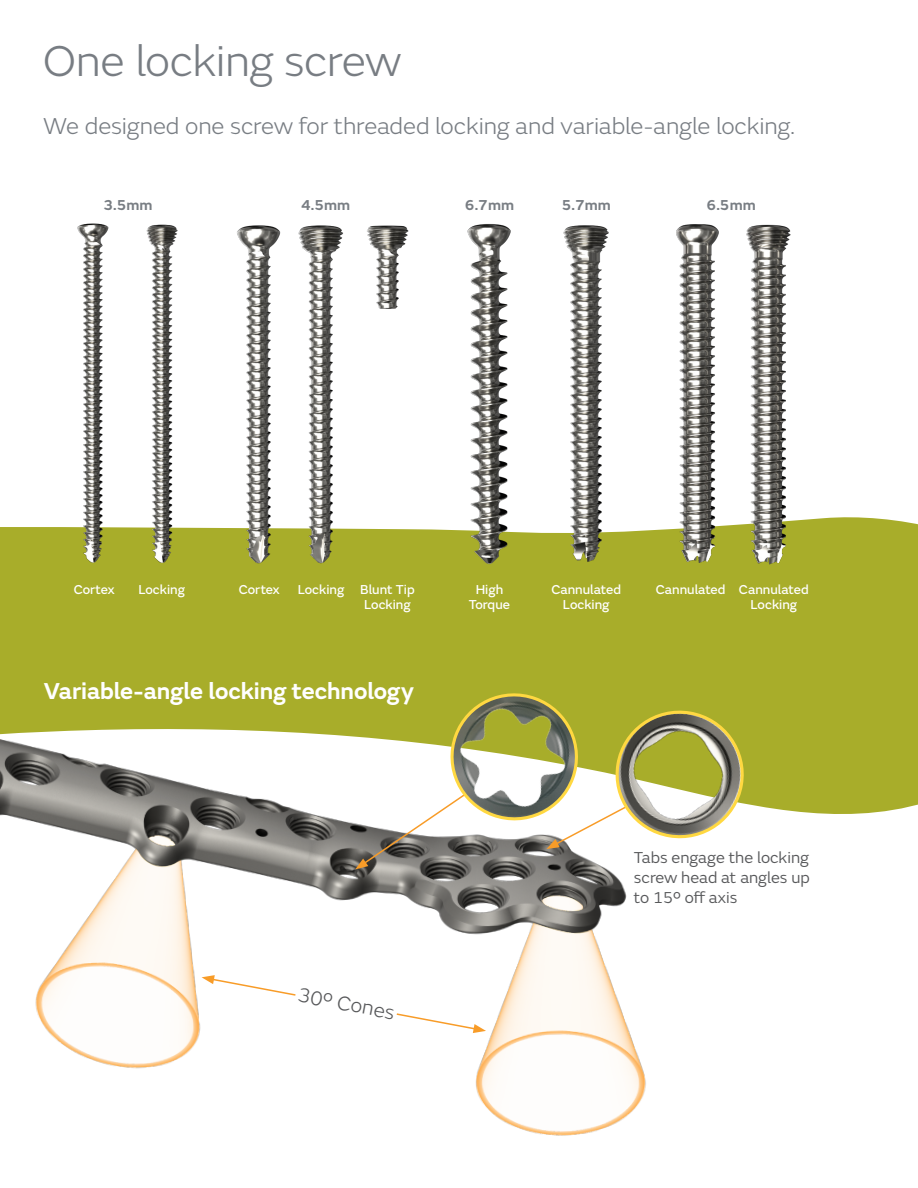
<style>
.page{position:relative;width:918px;height:1188px;background:#fff}
.page>*{position:absolute;margin:0;border:0;box-sizing:border-box;transform-origin:0 0}
.Headline{font:300 45px "SN Emeric";letter-spacing:-.01em;color:#787d83}
.Stand_First{font:300 24px "SN Emeric";letter-spacing:-.005em;color:#787d83}
.Stand_First-2{font:600 24px "SN Emeric";letter-spacing:-.005em;color:#fff}
.Body{font:300 21px "SN Emeric";color:#57585a}
.Body-2{font:16.5px/19.8px "SN Emeric";color:#57585a;text-align:justify}
.Default{font:600 15px "SN Emeric";color:#787d83}
.Default-2{font:13.5px/15px "SN Emeric Core";color:#fff;text-align:center}
</style>
<div class="page">
<div style="left:0;top:517px;width:918px;height:297px;background:#a8ad2a"></div>
<img style="left:75px;top:223px;width:38px;height:344px">
<img style="left:145px;top:224px;width:33px;height:339px">
<img style="left:237px;top:225px;width:45px;height:341px">
<img style="left:298px;top:225px;width:46px;height:343px">
<img style="left:367px;top:225px;width:42px;height:84px">
<img style="left:467px;top:224px;width:44px;height:342px">
<img style="left:563px;top:225px;width:46px;height:341px">
<img style="left:676px;top:225px;width:42px;height:338px">
<img style="left:744px;top:224px;width:52px;height:345px">
<img style="left:0;top:687px;width:764px;height:449px">
<svg style="left:202px;top:975px;width:284px;height:58px"></svg>
<svg style="left:355px;top:683px;width:392px;height:186px"></svg>
<p class="Headline" style="left:43px;top:34px;width:360px">One locking screw</p>
<p class="Stand_First" style="left:43px;top:112px;width:753px">We designed one screw for threaded locking and variable-angle locking.</p>
<p class="Default" style="left:103px;top:196px;width:51px">3.5mm</p>
<p class="Default" style="left:301px;top:196px;width:51px">4.5mm</p>
<p class="Default" style="left:465px;top:196px;width:51px">6.7mm</p>
<p class="Default" style="left:562px;top:196px;width:51px">5.7mm</p>
<p class="Default" style="left:707px;top:196px;width:51px">6.5mm</p>
<p class="Default-2" style="left:74px;top:582px;width:43px">Cortex</p>
<p class="Default-2" style="left:138px;top:582px;width:48px">Locking</p>
<p class="Default-2" style="left:239px;top:582px;width:43px">Cortex</p>
<p class="Default-2" style="left:298px;top:582px;width:48px">Locking</p>
<p class="Default-2" style="left:360px;top:582px;width:56px;text-align:left">Blunt Tip<br>Locking</p>
<p class="Default-2" style="left:469px;top:582px;width:43px">High<br>Torque</p>
<p class="Default-2" style="left:551px;top:582px;width:71px">Cannulated<br>Locking</p>
<p class="Default-2" style="left:656px;top:582px;width:71px">Cannulated</p>
<p class="Default-2" style="left:739px;top:582px;width:71px">Cannulated<br>Locking</p>
<p class="Stand_First-2" style="left:44px;top:676px;width:372px">Variable-angle locking technology</p>
<p class="Body" style="left:300px;top:982px;width:100px;rotate:11deg">30º Cones</p>
<p class="Body-2" style="left:634px;top:848px;width:177px">Tabs engage the locking screw head at angles up to 15º off axis</p>
</div>
